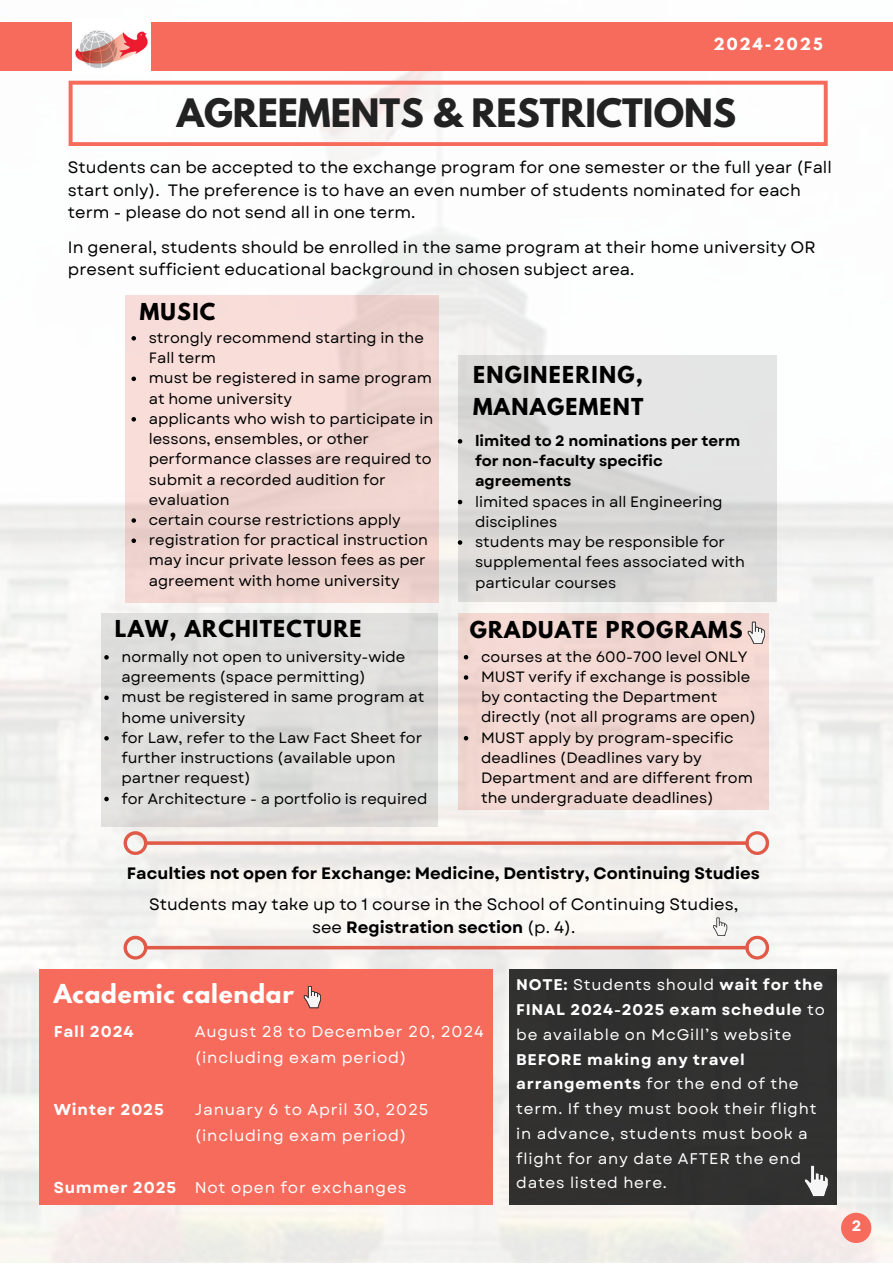
<style>
.page{position:relative;width:893px;height:1264px;background:#fff}
.page>*{position:absolute;margin:0;border:0;box-sizing:border-box;transform-origin:0 0}
.t1{font:700 34.65px "League Spartan";color:#222}
.t2{font:700 23.1px "League Spartan";letter-spacing:.03em;color:#fff}
.t3{font:700 20.7px/32.5px "League Spartan";letter-spacing:.06em;color:#000}
.t4{font:16.5px/22.5px "Garet";color:#000}
.t5{font:700 16.5px "Garet";color:#000}
.t6{font:15.75px "Garet";letter-spacing:.05em;color:#fff}
.t7{font:700 15.75px "Garet";letter-spacing:.05em;color:#fff}
.t8{font:15.45px/24.8px "Garet";letter-spacing:.05em;color:#fff}
.t9{font:15px/20.2px "Garet";color:#000}
.t10{font:700 15px/20.2px "Garet";color:#000}
.t11{font:700 15px "Garet";color:#fff}
.t12{font:700 14.85px "League Spartan";letter-spacing:.14em;color:#fff}
.s1{font-weight:700}
</style>
<div class="page">
<img style="left:0;top:22px;width:892px;height:1240px">
<div style="left:509px;top:969px;width:327px;height:235px;background:#313130"></div>
<div style="left:126px;top:295px;width:312px;height:307px;background:#f2d6d0"></div>
<div style="left:39px;top:969px;width:453px;height:235px;background:#f76b5c"></div>
<div style="left:0;top:23px;width:892px;height:48px;background:#f76b5c"></div>
<svg style="left:69px;top:81px;width:758px;height:65px"></svg>
<svg style="left:131px;top:336px;width:5px;height:4px"></svg>
<svg style="left:131px;top:376px;width:5px;height:5px"></svg>
<svg style="left:131px;top:417px;width:5px;height:4px"></svg>
<svg style="left:131px;top:518px;width:5px;height:5px"></svg>
<svg style="left:131px;top:538px;width:5px;height:5px"></svg>
<div style="left:458px;top:355px;width:318px;height:246px;background:#dddcda"></div>
<svg style="left:458px;top:439px;width:4px;height:4px"></svg>
<svg style="left:458px;top:500px;width:4px;height:4px"></svg>
<svg style="left:458px;top:540px;width:4px;height:5px"></svg>
<div style="left:458px;top:613px;width:310px;height:196px;background:#f2d6d1"></div>
<svg style="left:464px;top:655px;width:4px;height:4px"></svg>
<svg style="left:464px;top:675px;width:4px;height:4px"></svg>
<svg style="left:464px;top:736px;width:4px;height:4px"></svg>
<div style="left:101px;top:613px;width:337px;height:213px;background:#dededc"></div>
<svg style="left:104px;top:655px;width:5px;height:4px"></svg>
<svg style="left:104px;top:695px;width:5px;height:5px"></svg>
<svg style="left:104px;top:736px;width:5px;height:4px"></svg>
<svg style="left:104px;top:796px;width:5px;height:5px"></svg>
<svg style="left:123px;top:831px;width:646px;height:24px"></svg>
<svg style="left:304px;top:986px;width:17px;height:22px"></svg>
<svg style="left:747px;top:621px;width:18px;height:23px"></svg>
<svg style="left:841px;top:1212px;width:30px;height:30px"></svg>
<img style="left:73px;top:22px;width:77px;height:52px">
<svg style="left:805px;top:1165px;width:23px;height:32px"></svg>
<svg style="left:123px;top:917px;width:646px;height:42px"></svg>
<p class="t12" style="left:713px;top:37px;width:111px">2024-2025</p>
<p class="t1" style="left:177px;top:96px;width:561px">AGREEMENTS &amp; RESTRICTIONS</p>
<p class="t4" style="left:68px;top:156px;width:765px">Students can be accepted to the exchange program for one semester or the full year (Fall start only). The preference is to have an even number of students nominated for each term - please do not send all in one term.</p>
<p class="t4" style="left:68px;top:236px;width:749px">In general, students should be enrolled in the same program at their home university OR present sufficient educational background in chosen subject area.</p>
<p class="t3" style="left:140px;top:298px;width:77px">MUSIC</p>
<p class="t9" style="left:149px;top:327px;width:277px">strongly recommend starting in the<br>Fall term</p>
<p class="t9" style="left:149px;top:368px;width:285px">must be registered in same program at home university</p>
<p class="t9" style="left:149px;top:408px;width:286px">applicants who wish to participate in lessons, ensembles, or other performance classes are required to submit a recorded audition for evaluation</p>
<p class="t9" style="left:149px;top:509px;width:253px">certain course restrictions apply</p>
<p class="t9" style="left:149px;top:530px;width:281px">registration for practical instruction may incur private lesson fees as per agreement with home university</p>
<p class="t3" style="left:473px;top:360px;width:172px">ENGINEERING,<br>MANAGEMENT</p>
<p class="t10" style="left:475px;top:430px;width:267px">limited to 2 nominations per term for non-faculty specific agreements</p>
<p class="t9" style="left:475px;top:491px;width:249px">limited spaces in all Engineering disciplines</p>
<p class="t9" style="left:475px;top:531px;width:271px">students may be responsible for supplemental fees associated with particular courses</p>
<p class="t3" style="left:115px;top:614px;width:248px">LAW, ARCHITECTURE</p>
<p class="t3" style="left:470px;top:616px;width:274px">GRADUATE PROGRAMS</p>
<p class="t9" style="left:121px;top:646px;width:285px">normally not open to university-wide agreements (space permitting)</p>
<p class="t9" style="left:121px;top:687px;width:304px">must be registered in same program at home university</p>
<p class="t9" style="left:121px;top:727px;width:302px">for Law, refer to the Law Fact Sheet for further instructions (available upon partner request)</p>
<p class="t9" style="left:121px;top:788px;width:307px">for Architecture - a portfolio is required</p>
<p class="t9" style="left:481px;top:646px;width:268px">courses at the 600-700 level ONLY</p>
<p class="t9" style="left:481px;top:666px;width:276px">MUST verify if exchange is possible by contacting the Department directly (not all programs are open)</p>
<p class="t9" style="left:481px;top:727px;width:273px">MUST apply by program-specific deadlines (Deadlines vary by<br>Department and are different from the undergraduate deadlines)</p>
<p class="t5" style="left:127px;top:861px;width:634px">Faculties not open for Exchange: Medicine, Dentistry, Continuing Studies</p>
<p class="t4" style="left:149px;top:893px;width:590px;text-align:center">Students may take up to 1 course in the School of Continuing Studies, see <span class="s1">Registration section</span> (p. 4).</p>
<p class="t2" style="left:54px;top:981px;width:241px">Academic calendar</p>
<p class="t7" style="left:54px;top:1020px;width:81px">Fall 2024</p>
<p class="t6" style="left:195px;top:1020px;width:290px">August 28 to December 20, 2024</p>
<p class="t6" style="left:195px;top:1046px;width:213px">(including exam period)</p>
<p class="t6" style="left:195px;top:1098px;width:235px">January 6 to April 30, 2025</p>
<p class="t6" style="left:195px;top:1123px;width:213px">(including exam period)</p>
<p class="t6" style="left:195px;top:1175px;width:213px">Not open for exchanges</p>
<p class="t7" style="left:54px;top:1098px;width:111px">Winter 2025</p>
<p class="t7" style="left:54px;top:1175px;width:124px">Summer 2025</p>
<p class="t8" style="left:516px;top:972px;width:310px"><span class="s1">NOTE:</span> Students should <span class="s1">wait for the<br>FINAL 2024-2025 exam schedule</span> to be available on McGill’s website<br><span class="s1">BEFORE making any travel arrangements</span> for the end of the term. If they must book their flight in advance, students must book a flight for any date AFTER the end dates listed here.</p>
<p class="t11" style="left:851px;top:1215px;width:11px">2</p>
</div>
